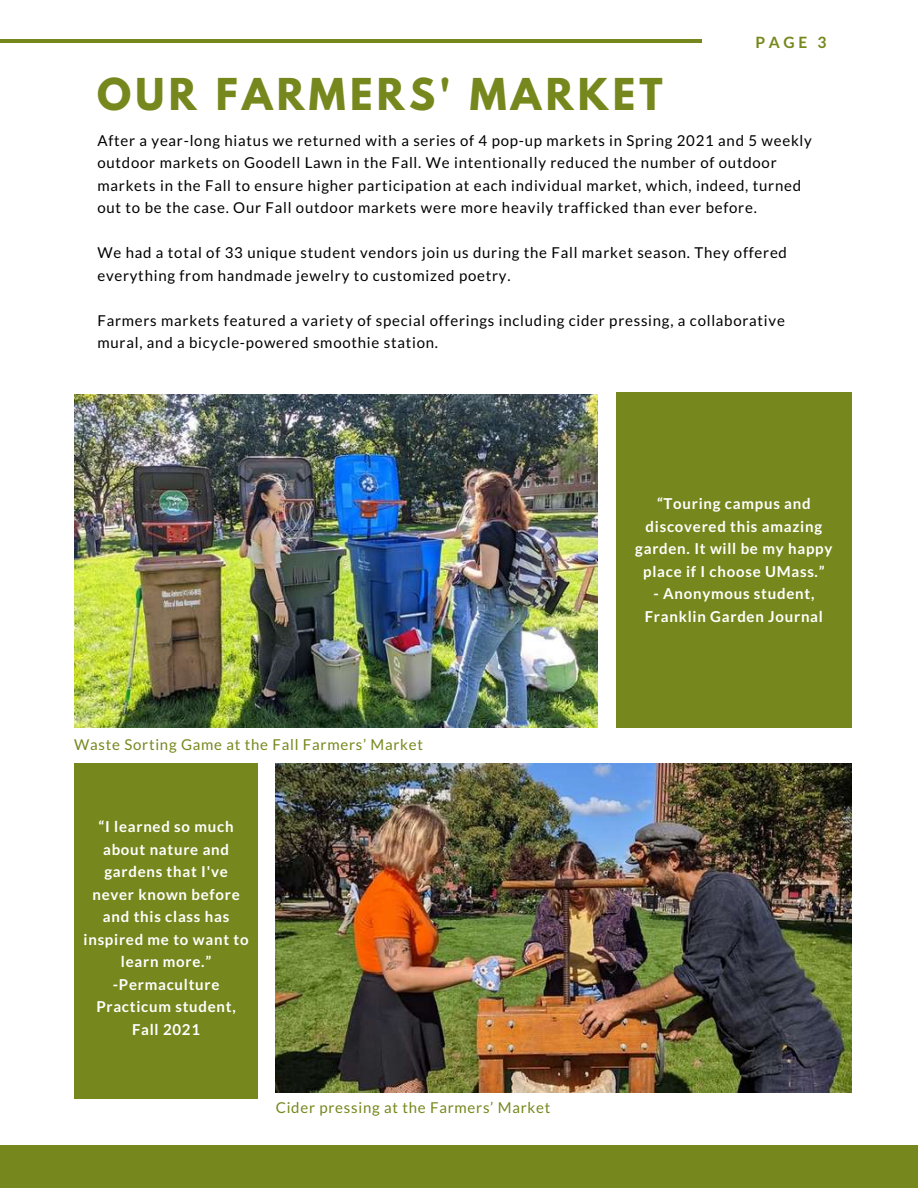
<style>
.page{position:relative;width:918px;height:1188px;background:#fff}
.page>*{position:absolute;margin:0;border:0;box-sizing:border-box;transform-origin:0 0}
.t1{font:700 38.85px "League Spartan";letter-spacing:.11em;color:#76881d}
.t2{font:700 15.6px "Lato";color:#76881d}
.t3{font:15px/22.5px "Lato";letter-spacing:.05em;color:#000}
.t4{font:700 15px/22.5px "Lato";letter-spacing:.05em;color:#fff;text-align:center}
.t5{font:15px "Lato";letter-spacing:.05em;color:#76881d}
</style>
<div class="page">
<div style="left:0;top:1146px;width:918px;height:42px;background:#76881d"></div>
<hr style="left:0;top:40px;width:702px;height:3px;background:#76881d">
<img style="left:276px;top:764px;width:576px;height:328px">
<img style="left:74px;top:394px;width:523px;height:333px">
<div style="left:616px;top:392px;width:235px;height:335px;background:#76881d"></div>
<div style="left:74px;top:764px;width:184px;height:335px;background:#76881d"></div>
<h1 class="t1" style="left:97px;top:75px;width:567px">OUR FARMERS' MARKET</h1>
<p class="t2" style="left:756px;top:32px;width:72px">PAGE 3</p>
<p class="t3" style="left:97px;top:129px;width:716px">After a year-long hiatus we returned with a series of 4 pop-up markets in Spring 2021 and 5 weekly outdoor markets on Goodell Lawn in the Fall. We intentionally reduced the number of outdoor markets in the Fall to ensure higher participation at each individual market, which, indeed, turned out to be the case. Our Fall outdoor markets were more heavily trafficked than ever before.</p>
<p class="t3" style="left:97px;top:241px;width:691px">We had a total of 33 unique student vendors join us during the Fall market season. They offered everything from handmade jewelry to customized poetry.</p>
<p class="t3" style="left:97px;top:309px;width:689px">Farmers markets featured a variety of special offerings including cider pressing, a collaborative mural, and a bicycle-powered smoothie station.</p>
<p class="t5" style="left:74px;top:735px;width:350px">Waste Sorting Game at the Fall Farmers’ Market</p>
<p class="t4" style="left:84px;top:815px;width:167px">“I learned so much about nature and gardens that I've never known before and this class has inspired me to want to learn more.” -Permaculture<br>Practicum student,<br>Fall 2021</p>
<p class="t5" style="left:276px;top:1098px;width:276px">Cider pressing at the Farmers’ Market</p>
<p class="t4" style="left:635px;top:492px;width:199px">“Touring campus and discovered this amazing garden. It will be my happy place if I choose UMass.”</p>
<p class="t4" style="left:645px;top:582px;width:180px">- Anonymous student,<br>Franklin Garden Journal</p>
</div>
